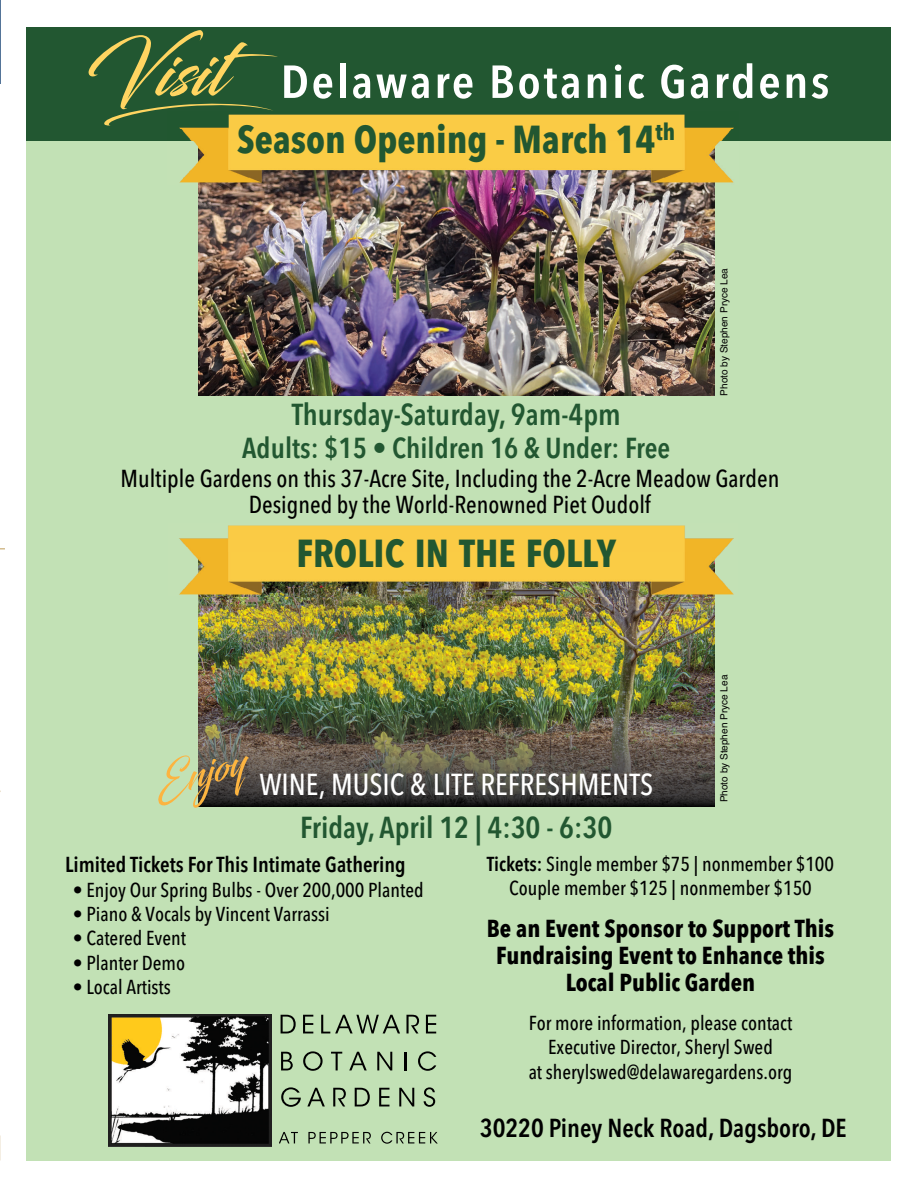
<style>
.page{position:relative;width:918px;height:1188px;background:#fff}
.page>*{position:absolute;margin:0;border:0;box-sizing:border-box;transform-origin:0 0}
.t1{font:600 45.75px "Avenir Next Condensed";letter-spacing:.05em;color:#fff;scale:1.09 1}
.t2{font:41.25px "Blacksword";color:#fcb440}
.t3{font:700 38.7px "Avenir Next Condensed";color:#225731}
.t4{font:600 30px "Avenir Next Condensed";color:#225731}
.t5{font:500 30px "Avenir Next Condensed";color:#fff}
.t6{font:600 28.65px "Avenir Next Condensed";color:#225731}
.t7{font:600 25.8px "Avenir Next Condensed";color:#000}
.t8{font:500 24.3px/25.8px "Avenir Next Condensed";color:#000;text-align:center}
.t9{font:700 24.3px/27.2px "Avenir Next Condensed";color:#000;text-align:center}
.t10{font:600 21.45px "Avenir Next Condensed";color:#000}
.t11{font:500 20.1px/24.3px "Avenir Next Condensed";color:#000;text-align:center}
.t12{font:9.9px "Helvetica";color:#000}
.s1{font-weight:600}
</style>
<div class="page">
<hr style="left:0;top:0;width:1px;height:83px;background:#547498">
<div style="left:27px;top:27px;width:864px;height:1134px;background:#c2e1b5"></div>
<div style="left:27px;top:27px;width:864px;height:114px;background:#225731"></div>
<svg style="left:89px;top:30px;width:189px;height:96px"></svg>
<img style="left:109px;top:1014px;width:162px;height:132px">
<svg style="left:281px;top:1015px;width:15px;height:18px"></svg>
<svg style="left:303px;top:1015px;width:10px;height:18px"></svg>
<svg style="left:321px;top:1015px;width:79px;height:18px"></svg>
<svg style="left:406px;top:1015px;width:13px;height:18px"></svg>
<svg style="left:426px;top:1015px;width:10px;height:18px"></svg>
<svg style="left:281px;top:1052px;width:12px;height:18px"></svg>
<svg style="left:303px;top:1051px;width:20px;height:20px"></svg>
<svg style="left:331px;top:1052px;width:11px;height:18px"></svg>
<svg style="left:349px;top:1052px;width:18px;height:18px"></svg>
<svg style="left:377px;top:1052px;width:15px;height:18px"></svg>
<svg style="left:405px;top:1052px;width:2px;height:18px"></svg>
<svg style="left:418px;top:1051px;width:18px;height:20px"></svg>
<svg style="left:281px;top:1087px;width:20px;height:20px"></svg>
<svg style="left:307px;top:1088px;width:18px;height:18px"></svg>
<svg style="left:333px;top:1088px;width:13px;height:18px"></svg>
<svg style="left:355px;top:1088px;width:15px;height:18px"></svg>
<svg style="left:379px;top:1088px;width:10px;height:18px"></svg>
<svg style="left:399px;top:1088px;width:15px;height:18px"></svg>
<svg style="left:424px;top:1087px;width:11px;height:20px"></svg>
<svg style="left:280px;top:1132px;width:18px;height:11px"></svg>
<svg style="left:308px;top:1132px;width:63px;height:11px"></svg>
<svg style="left:381px;top:1132px;width:57px;height:12px"></svg>
<img style="left:199px;top:185px;width:515px;height:210px">
<img style="left:168px;top:111px;width:566px;height:74px">
<img style="left:199px;top:596px;width:515px;height:109px">
<img style="left:179px;top:525px;width:555px;height:71px">
<img style="left:199px;top:552px;width:515px;height:44px">
<img style="left:199px;top:705px;width:515px;height:102px">
<h1 class="t1" style="left:281px;top:42px;width:505px">Delaware Botanic Gardens</h1>
<h3 class="t3" style="left:237px;top:115px;width:439px">Season Opening - March 14<sup>th</sup></h3>
<h3 class="t4" style="left:292px;top:389px;width:331px">Thursday-Saturday, 9am-4pm</h3>
<h3 class="t6" style="left:242px;top:424px;width:430px">Adults: $15 • Children 16 &amp; Under: Free</h3>
<p class="t12" style="left:716px;top:396px;width:129px;rotate:-90deg">Photo by Stephen Pryce Lea</p>
<p class="t8" style="left:120px;top:465px;width:660px">Multiple Gardens on this 37-Acre Site, Including the 2-Acre Meadow Garden<br>Designed by the World-Renowned Piet Oudolf</p>
<h3 class="t3" style="left:297px;top:530px;width:321px">FROLIC IN THE FOLLY</h3>
<h2 class="t2" style="left:147px;top:762px;width:100px;rotate:-16deg">E njoy</h2>
<h3 class="t5" style="left:259px;top:766px;width:395px">WINE, MUSIC &amp; LITE REFRESHMENTS</h3>
<h3 class="t4" style="left:300px;top:802px;width:314px">Friday, April 12 | 4:30 - 6:30</h3>
<p class="t12" style="left:716px;top:802px;width:129px;rotate:-90deg">Photo by Stephen Pryce Lea</p>
<p class="t10" style="left:65px;top:846px;width:342px">Limited Tickets For This Intimate Gathering</p>
<p class="t11" style="left:73px;top:877px;width:352px">• Enjoy Our Spring Bulbs - Over 200,000 Planted</p>
<p class="t11" style="left:73px;top:902px;width:259px">• Piano &amp; Vocals by Vincent Varrassi</p>
<p class="t11" style="left:73px;top:926px;width:115px">• Catered Event</p>
<p class="t11" style="left:73px;top:950px;width:114px">• Planter Demo</p>
<p class="t11" style="left:73px;top:975px;width:100px">• Local Artists</p>
<p class="t11" style="left:487px;top:852px;width:349px"><span class="s1">Tickets:</span> Single member $75 | nonmember $100<br>Couple member $125 | nonmember $150</p>
<p class="t9" style="left:487px;top:914px;width:349px">Be an Event Sponsor to Support This<br>Fundraising Event to Enhance this<br>Local Public Garden</p>
<p class="t11" style="left:529px;top:1011px;width:265px">For more information, please contact<br>Executive Director, Sheryl Swed<br>at sherylswed@delawaregardens.org</p>
<p class="t7" style="left:480px;top:1105px;width:368px">30220 Piney Neck Road, Dagsboro, DE</p>
</div>
